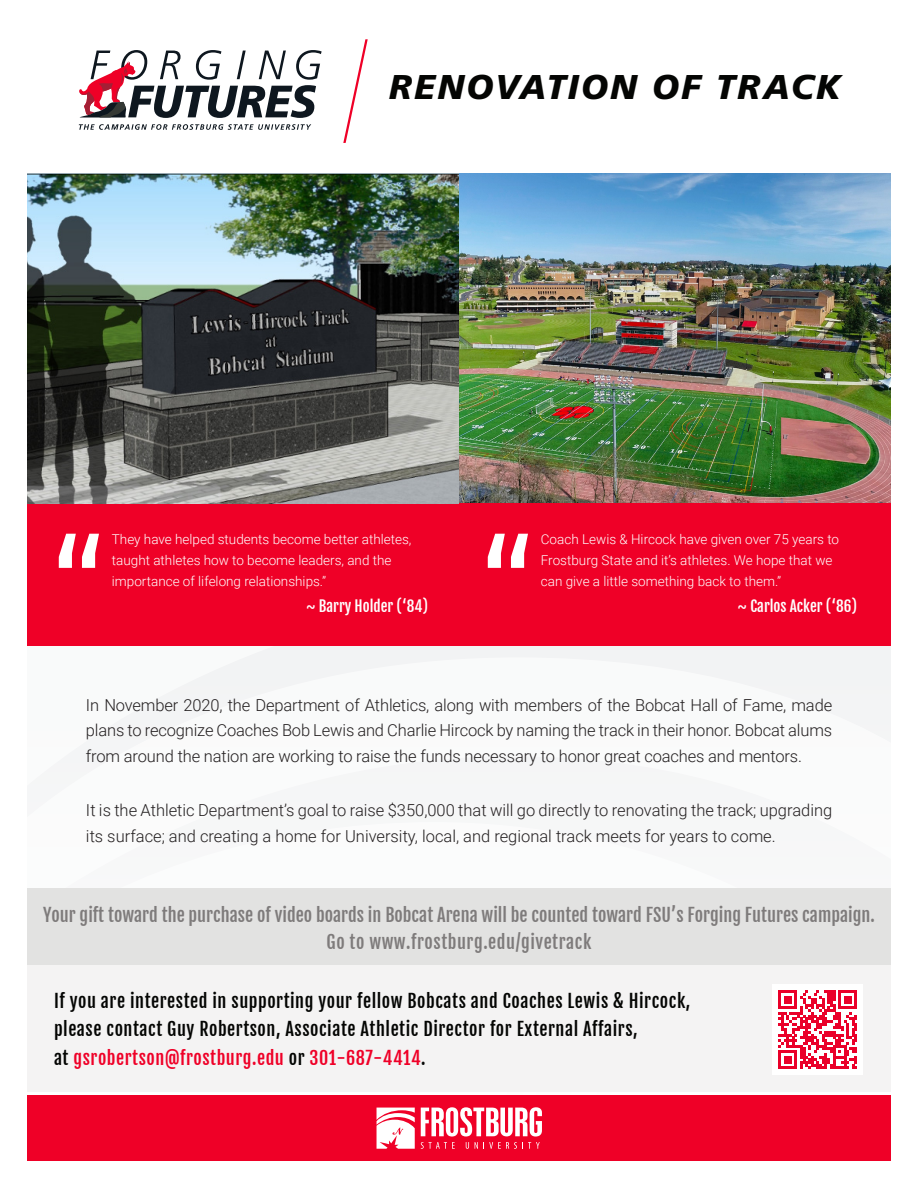
<style>
.page{position:relative;width:918px;height:1188px;background:#fff}
.page>*{position:absolute;margin:0;border:0;box-sizing:border-box;transform-origin:0 0}
.t1{font:italic 900 34.35px "Frutiger";letter-spacing:.065em;color:#040503}
.t2{font:18px/28.5px "Fjalla One";letter-spacing:.03em;color:#040503}
.t3{font:18px "Fjalla One";color:#7e7b7b}
.t4{font:18px "Fjalla One";letter-spacing:.03em;color:#7e7b7b}
.t5{font:300 16.5px/25.5px "Roboto";color:#231f20;text-align:justify}
.t6{font:15px "Fjalla One";color:#fff}
.t7{font:300 13.5px/21px "Roboto";color:#fff}
.s1{color:#ef0027}
</style>
<div class="page">
<div style="left:247px;top:646px;width:644px;height:11px;background:#f2f3f4"></div>
<svg style="left:57px;top:657px;width:834px;height:106px"></svg>
<img style="left:459px;top:247px;width:432px;height:256px">
<div style="left:27px;top:503px;width:864px;height:143px;background:#ef0027"></div>
<svg style="left:343px;top:39px;width:25px;height:104px"></svg>
<svg style="left:459px;top:173px;width:432px;height:74px;background:#70abd9"></svg>
<img style="left:27px;top:173px;width:432px;height:330px">
<svg style="left:59px;top:534px;width:40px;height:34px"></svg>
<svg style="left:488px;top:534px;width:40px;height:34px"></svg>
<svg style="left:79px;top:50px;width:243px;height:68px"></svg>
<svg style="left:79px;top:124px;width:232px;height:6px"></svg>
<div style="left:27px;top:926px;width:864px;height:166px;background:#f4f3f3"></div>
<div style="left:27px;top:888px;width:864px;height:76px;background:#e2e2e1"></div>
<div style="left:27px;top:1095px;width:864px;height:66px;background:#ef0027"></div>
<svg style="left:377px;top:1108px;width:38px;height:41px;background:#fbc9d1"></svg>
<svg style="left:421px;top:1107px;width:121px;height:42px"></svg>
<div style="left:772px;top:984px;width:91px;height:91px;background:#fff"></div>
<svg style="left:778px;top:990px;width:79px;height:79px"></svg>
<p class="t1" style="left:389px;top:67px;width:454px">RENOVATION OF TRACK</p>
<p class="t7" style="left:112px;top:528px;width:301px">They have helped students become better athletes, taught athletes how to become leaders, and the importance of lifelong relationships.”</p>
<p class="t7" style="left:541px;top:528px;width:300px">Coach Lewis &amp; Hircock have given over 75 years to<br>Frostburg State and it’s athletes. We hope that we can give a little something back to them.”</p>
<p class="t6" style="left:306px;top:597px;width:124px">~ Barry Holder (‘84)</p>
<p class="t6" style="left:738px;top:597px;width:121px">~ Carlos Acker (‘86)</p>
<p class="t5" style="left:86px;top:691px;width:748px">In November 2020, the Department of Athletics, along with members of the Bobcat Hall of Fame, made plans to recognize Coaches Bob Lewis and Charlie Hircock by naming the track in their honor. Bobcat alums from around the nation are working to raise the funds necessary to honor great coaches and mentors.</p>
<p class="t5" style="left:86px;top:797px;width:748px">It is the Athletic Department’s goal to raise $350,000 that will go directly to renovating the track; upgrading its surface; and creating a home for University, local, and regional track meets for years to come.</p>
<p class="t3" style="left:43px;top:903px;width:833px">Your gift toward the purchase of video boards in Bobcat Arena will be counted toward FSU’s Forging Futures campaign.</p>
<p class="t4" style="left:327px;top:930px;width:266px">Go to www.frostburg.edu/givetrack</p>
<p class="t2" style="left:54px;top:987px;width:638px">If you are interested in supporting your fellow Bobcats and Coaches Lewis &amp; Hircock, please contact Guy Robertson, Associate Athletic Director for External Affairs,<br>at <span class="s1">gsrobertson@frostburg.edu</span> or <span class="s1">301-687-4414</span>.</p>
</div>
